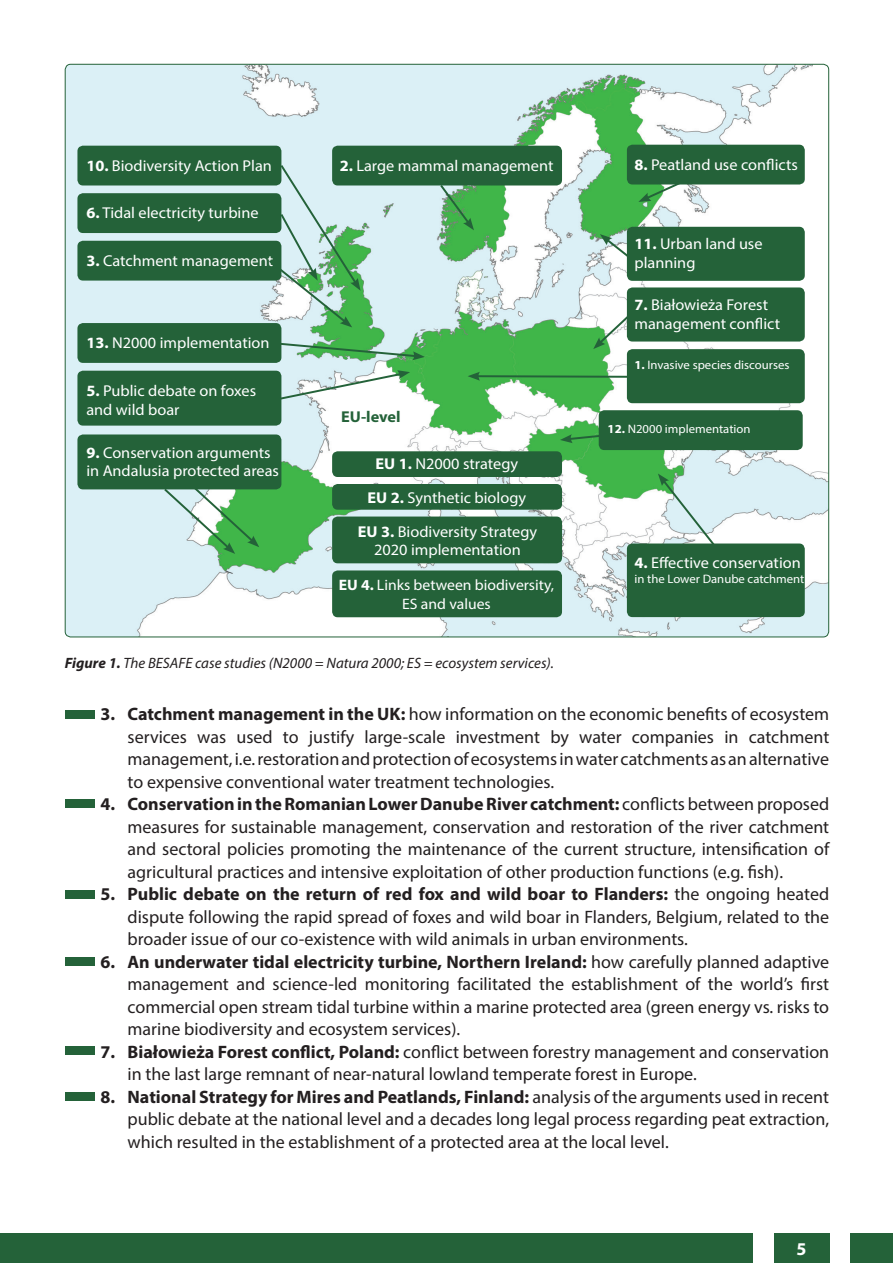
<style>
.page{position:relative;width:893px;height:1263px;background:#fff}
.page>*{position:absolute;margin:0;border:0;box-sizing:border-box;transform-origin:0 0}
.t1{font:18px/22.5px "Myriad Pro";color:#231f20;text-align:justify}
.t2{font:700 18px "Myriad Pro";color:#fff}
.t3{font:15.75px/18.9px "Myriad Pro";color:#fff;scale:1.04 1}
.t4{font:700 15.75px "Myriad Pro";color:#246239;scale:1.04 1}
.t5{font:15.15px/18.1px "Myriad Pro";color:#fff;text-align:center;scale:1.04 1}
.t6{font:italic 15px "Myriad Pro";color:#231f20}
.t7{font:12.3px "Myriad Pro";color:#fff;scale:1.04 1}
.s1{font-weight:700}
</style>
<div class="page">
<div style="left:774px;top:1233px;width:55px;height:30px;background:#246239"></div>
<div style="left:0;top:1233px;width:753px;height:30px;background:#246239"></div>
<div style="left:850px;top:1233px;width:43px;height:30px;background:#246239"></div>
<img style="left:65px;top:64px;width:764px;height:573px">
<div style="left:332px;top:146px;width:230px;height:39px;background:#246239;border-radius:6px"></div>
<div style="left:332px;top:451px;width:230px;height:26px;background:#246239;border-radius:6px"></div>
<div style="left:332px;top:484px;width:230px;height:26px;background:#246239;border-radius:6px"></div>
<div style="left:332px;top:516px;width:230px;height:47px;background:#246239;border-radius:6px"></div>
<div style="left:332px;top:570px;width:230px;height:47px;background:#246239;border-radius:6px"></div>
<div style="left:77px;top:146px;width:204px;height:39px;background:#246239;border-radius:6px"></div>
<div style="left:77px;top:193px;width:204px;height:40px;background:#246239;border-radius:6px"></div>
<div style="left:77px;top:241px;width:204px;height:40px;background:#246239;border-radius:6px"></div>
<div style="left:77px;top:323px;width:204px;height:40px;background:#246239;border-radius:6px"></div>
<div style="left:77px;top:371px;width:204px;height:55px;background:#246239;border-radius:6px"></div>
<div style="left:77px;top:434px;width:204px;height:55px;background:#246239;border-radius:6px"></div>
<div style="left:627px;top:145px;width:178px;height:39px;background:#246239;border-radius:6px"></div>
<div style="left:627px;top:227px;width:178px;height:54px;background:#246239;border-radius:6px"></div>
<div style="left:627px;top:287px;width:178px;height:55px;background:#246239;border-radius:6px"></div>
<div style="left:627px;top:349px;width:178px;height:54px;background:#246239;border-radius:6px"></div>
<div style="left:627px;top:543px;width:178px;height:74px;background:#246239;border-radius:6px"></div>
<svg style="left:438px;top:185px;width:36px;height:45px;background:#66b373"></svg>
<svg style="left:267px;top:163px;width:94px;height:164px"></svg>
<svg style="left:260px;top:370px;width:150px;height:35px"></svg>
<svg style="left:162px;top:489px;width:97px;height:65px"></svg>
<svg style="left:281px;top:341px;width:144px;height:19px;background:#80c192"></svg>
<svg style="left:638px;top:184px;width:62px;height:18px"></svg>
<svg style="left:600px;top:234px;width:27px;height:25px"></svg>
<svg style="left:593px;top:314px;width:37px;height:35px"></svg>
<svg style="left:468px;top:372px;width:159px;height:9px"></svg>
<svg style="left:560px;top:432px;width:39px;height:11px"></svg>
<svg style="left:658px;top:473px;width:61px;height:71px"></svg>
<div style="left:599px;top:410px;width:204px;height:40px;background:#246239;border-radius:6px"></div>
<div style="left:65px;top:710px;width:29px;height:8px;background:#246239"></div>
<div style="left:65px;top:890px;width:29px;height:9px;background:#246239"></div>
<div style="left:65px;top:799px;width:29px;height:9px;background:#246239"></div>
<div style="left:65px;top:957px;width:29px;height:9px;background:#246239"></div>
<div style="left:65px;top:1046px;width:29px;height:8px;background:#246239"></div>
<div style="left:65px;top:1092px;width:29px;height:9px;background:#246239"></div>
<p class="t3" style="left:86px;top:156px;width:180px"><span class="s1">10.</span> Biodiversity Action Plan</p>
<p class="t3" style="left:86px;top:203px;width:167px"><span class="s1">6.</span> Tidal electricity turbine</p>
<p class="t3" style="left:86px;top:251px;width:181px"><span class="s1">3.</span> Catchment management</p>
<p class="t3" style="left:86px;top:333px;width:178px"><span class="s1">13.</span> N2000 implementation</p>
<p class="t3" style="left:86px;top:381px;width:165px"><span class="s1">5.</span> Public debate on foxes and wild boar</p>
<p class="t3" style="left:86px;top:443px;width:187px"><span class="s1">9.</span> Conservation arguments in Andalusia protected areas</p>
<p class="t3" style="left:340px;top:156px;width:207px"><span class="s1">2.</span> Large mammal management</p>
<p class="t4" style="left:341px;top:406px;width:59px">EU-level</p>
<p class="t3" style="left:358px;top:447px;width:174px;line-height:33.6px;text-align:center"><span class="s1">EU 1.</span> N2000 strategy<br><span class="s1">EU 2.</span> Synthetic biology<br><span class="s1">EU 3.</span> Biodiversity Strategy</p>
<p class="t3" style="left:374px;top:540px;width:143px">2020 implementation</p>
<p class="t5" style="left:339px;top:576px;width:209px"><span class="s1">EU 4.</span> Links between biodiversity,<br>ES and values</p>
<p class="t6" style="left:65px;top:654px;width:491px"><span class="s1">Figure 1.</span> The BESAFE case studies (N2000 = Natura 2000; ES = ecosystem services).</p>
<p class="t3" style="left:634px;top:155px;width:159px"><span class="s1">8.</span> Peatland use conflicts</p>
<p class="t3" style="left:634px;top:234px;width:125px"><span class="s1">11.</span> Urban land use planning</p>
<p class="t3" style="left:634px;top:295px;width:142px"><span class="s1">7.</span> Białowieża Forest management conflict</p>
<p class="t7" style="left:634px;top:357px;width:151px"><span class="s1">1.</span> Invasive species discourses</p>
<p class="t7" style="left:608px;top:421px;width:139px"><span class="s1">12.</span> N2000 implementation</p>
<p class="t3" style="left:634px;top:553px;width:161px"><span class="s1">4.</span> Effective conservation</p>
<p class="t7" style="left:634px;top:571px;width:165px">in the Lower Danube catchment</p>
<p class="t1" style="left:128px;top:702px;width:703px;text-indent:-27px"><span class="s1">3. Catchment management in the UK:</span> how information on the economic benefits of ecosystem services was used to justify large-scale investment by water companies in catchment management, i.e. restoration and protection of ecosystems in water catchments as an alternative to expensive conventional water treatment technologies.</p>
<p class="t1" style="left:128px;top:792px;width:703px;text-indent:-27px"><span class="s1">4. Conservation in the Romanian Lower Danube River catchment:</span> conflicts between proposed measures for sustainable management, conservation and restoration of the river catchment and sectoral policies promoting the maintenance of the current structure, intensification of agricultural practices and intensive exploitation of other production functions (e.g. fish).</p>
<p class="t1" style="left:128px;top:882px;width:703px;text-indent:-27px"><span class="s1">5. Public debate on the return of red fox and wild boar to Flanders:</span> the ongoing heated dispute following the rapid spread of foxes and wild boar in Flanders, Belgium, related to the broader issue of our co-existence with wild animals in urban environments.</p>
<p class="t1" style="left:128px;top:950px;width:703px;text-indent:-27px"><span class="s1">6. An underwater tidal electricity turbine, Northern Ireland:</span> how carefully planned adaptive management and science-led monitoring facilitated the establishment of the world’s first commercial open stream tidal turbine within a marine protected area (green energy vs. risks to marine biodiversity and ecosystem services).</p>
<p class="t1" style="left:128px;top:1040px;width:703px;text-indent:-27px"><span class="s1">7. Białowieża Forest conflict, Poland:</span> conflict between forestry management and conservation in the last large remnant of near-natural lowland temperate forest in Europe.</p>
<p class="t1" style="left:128px;top:1085px;width:703px;text-indent:-27px"><span class="s1">8. National Strategy for Mires and Peatlands, Finland:</span> analysis of the arguments used in recent public debate at the national level and a decades long legal process regarding peat extraction, which resulted in the establishment of a protected area at the local level.</p>
<p class="t2" style="left:797px;top:1237px;width:11px">5</p>
</div>
